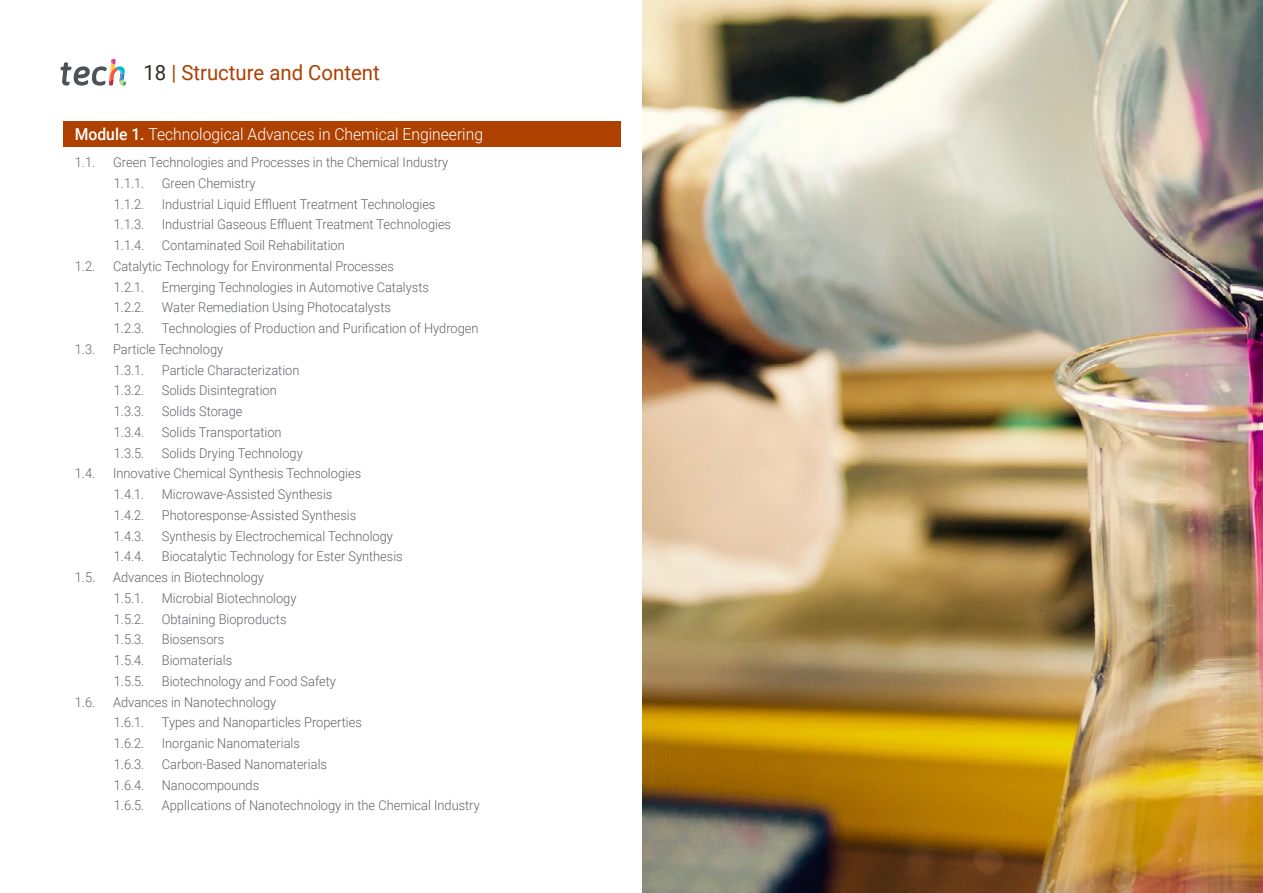
<style>
.page{position:relative;width:1263px;height:893px;background:#fff}
.page>*{position:absolute;margin:0;border:0;box-sizing:border-box;transform-origin:0 0}
.t1{font:21px "Roboto";color:#ae4000}
.t2{font:300 16.5px "Roboto";color:#fff;scale:.95 1}
.t3{font:300 13.5px/20.7px "Roboto";color:#61646a;scale:.95 1}
.s1{color:#312e20}
.s2{font-weight:500}
</style>
<div class="page">
<div style="left:64px;top:121px;width:557px;height:25px;background:#ae4000"></div>
<svg style="left:61px;top:59px;width:65px;height:27px"></svg>
<img style="left:642px;top:0;width:621px;height:893px">
<h1 class="t1" style="left:144px;top:57px;width:238px"><span class="s1">18</span> | Structure and Content</h1>
<p class="t2" style="left:75px;top:123px;width:431px"><span class="s2">Module 1.</span> Technological Advances in Chemical Engineering</p>
<p class="t3" style="left:75px;top:151px;width:23px">1.1.</p>
<p class="t3" style="left:113px;top:151px;width:354px">Green Technologies and Processes in the Chemical Industry<br>1.1.1.</p>
<p class="t3" style="left:162px;top:172px;width:100px">Green Chemistry</p>
<p class="t3" style="left:114px;top:193px;width:34px">1.1.2.</p>
<p class="t3" style="left:162px;top:193px;width:289px">Industrial Liquid Effluent Treatment Technologies</p>
<p class="t3" style="left:114px;top:214px;width:34px">1.1.3.</p>
<p class="t3" style="left:162px;top:214px;width:306px">Industrial Gaseous Effluent Treatment Technologies</p>
<p class="t3" style="left:114px;top:234px;width:34px">1.1.4.</p>
<p class="t3" style="left:162px;top:234px;width:194px">Contaminated Soil Rehabilitation</p>
<p class="t3" style="left:75px;top:255px;width:23px">1.2.</p>
<p class="t3" style="left:113px;top:255px;width:297px">Catalytic Technology for Environmental Processes<br>1.2.1.</p>
<p class="t3" style="left:162px;top:276px;width:283px">Emerging Technologies in Automotive Catalysts</p>
<p class="t3" style="left:114px;top:297px;width:34px">1.2.2.</p>
<p class="t3" style="left:162px;top:297px;width:243px">Water Remediation Using Photocatalysts</p>
<p class="t3" style="left:114px;top:317px;width:34px">1.2.3.</p>
<p class="t3" style="left:162px;top:317px;width:335px">Technologies of Production and Purification of Hydrogen</p>
<p class="t3" style="left:75px;top:338px;width:23px">1.3.</p>
<p class="t3" style="left:113px;top:338px;width:117px">Particle Technology<br>1.3.1.</p>
<p class="t3" style="left:162px;top:359px;width:146px">Particle Characterization</p>
<p class="t3" style="left:114px;top:380px;width:34px">1.3.2.</p>
<p class="t3" style="left:162px;top:380px;width:123px">Solids Disintegration</p>
<p class="t3" style="left:114px;top:400px;width:34px">1.3.3.</p>
<p class="t3" style="left:162px;top:400px;width:86px">Solids Storage</p>
<p class="t3" style="left:114px;top:421px;width:34px">1.3.4.</p>
<p class="t3" style="left:162px;top:421px;width:128px">Solids Transportation</p>
<p class="t3" style="left:114px;top:442px;width:34px">1.3.5.</p>
<p class="t3" style="left:162px;top:442px;width:150px">Solids Drying Technology</p>
<p class="t3" style="left:75px;top:463px;width:23px">1.4.</p>
<p class="t3" style="left:113px;top:463px;width:263px">Innovative Chemical Synthesis Technologies<br>1.4.1.</p>
<p class="t3" style="left:162px;top:483px;width:181px">Microwave-Assisted Synthesis</p>
<p class="t3" style="left:114px;top:504px;width:34px">1.4.2.</p>
<p class="t3" style="left:162px;top:504px;width:206px">Photoresponse-Assisted Synthesis</p>
<p class="t3" style="left:114px;top:525px;width:34px">1.4.3.</p>
<p class="t3" style="left:162px;top:525px;width:245px">Synthesis by Electrochemical Technology</p>
<p class="t3" style="left:114px;top:546px;width:34px">1.4.4.</p>
<p class="t3" style="left:162px;top:546px;width:255px">Biocatalytic Technology for Ester Synthesis</p>
<p class="t3" style="left:75px;top:566px;width:23px">1.5.</p>
<p class="t3" style="left:113px;top:566px;width:160px">Advances in Biotechnology<br>1.5.1.</p>
<p class="t3" style="left:162px;top:587px;width:143px">Microbial Biotechnology</p>
<p class="t3" style="left:114px;top:608px;width:34px">1.5.2.</p>
<p class="t3" style="left:162px;top:608px;width:133px">Obtaining Bioproducts</p>
<p class="t3" style="left:114px;top:629px;width:34px">1.5.3.</p>
<p class="t3" style="left:162px;top:629px;width:67px">Biosensors</p>
<p class="t3" style="left:114px;top:649px;width:34px">1.5.4.</p>
<p class="t3" style="left:162px;top:649px;width:76px">Biomaterials</p>
<p class="t3" style="left:114px;top:670px;width:34px">1.5.5.</p>
<p class="t3" style="left:162px;top:670px;width:185px">Biotechnology and Food Safety</p>
<p class="t3" style="left:75px;top:691px;width:23px">1.6.</p>
<p class="t3" style="left:113px;top:691px;width:173px">Advances in Nanotechnology<br>1.6.1.</p>
<p class="t3" style="left:162px;top:712px;width:212px">Types and Nanoparticles Properties</p>
<p class="t3" style="left:114px;top:732px;width:34px">1.6.2.</p>
<p class="t3" style="left:162px;top:732px;width:147px">Inorganic Nanomaterials</p>
<p class="t3" style="left:114px;top:753px;width:34px">1.6.3.</p>
<p class="t3" style="left:162px;top:753px;width:175px">Carbon-Based Nanomaterials</p>
<p class="t3" style="left:114px;top:774px;width:34px">1.6.4.</p>
<p class="t3" style="left:162px;top:774px;width:104px">Nanocompounds</p>
<p class="t3" style="left:114px;top:795px;width:34px">1.6.5.</p>
<p class="t3" style="left:162px;top:795px;width:336px">ApplIcations of Nanotechnology in the Chemical Industry</p>
</div>
